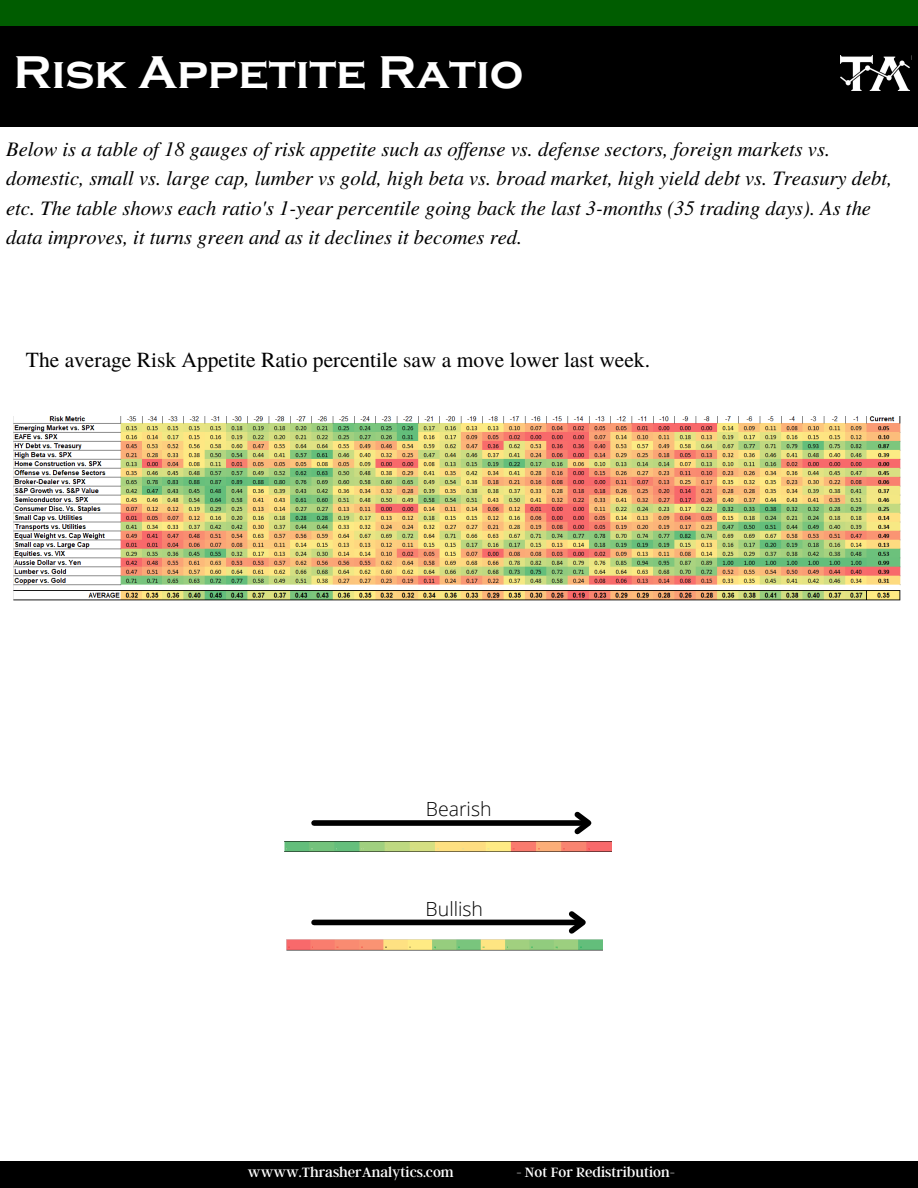
<style>
.page{position:relative;width:918px;height:1188px;background:#fff}
.page>*{position:absolute;margin:0;border:0;box-sizing:border-box;transform-origin:0 0}
.t1{font:700 47.25px "Copperplate Gothic";color:#fff}
.t2{font:21.45px "Te X Gyre Termes";color:#000}
.t3{font:italic 20.55px/29.2px "Te X Gyre Termes";color:#000}
.t4{font:300 19.5px "Open Sans";color:#000}
.t5{font:15px "Argent CF";color:#fff}
</style>
<div class="page">
<div style="left:0;top:0;width:918px;height:27px;background:#005c00"></div>
<div style="left:0;top:1162px;width:918px;height:26px;background:#000"></div>
<div style="left:0;top:26px;width:918px;height:101px;background:#000"></div>
<img style="left:840px;top:56px;width:70px;height:35px">
<img style="left:285px;top:842px;width:326px;height:10px">
<div style="left:314px;top:820px;width:273px;height:6px;background:#000"></div>
<svg style="left:569px;top:811px;width:23px;height:24px"></svg>
<img style="left:286px;top:940px;width:317px;height:11px">
<div style="left:314px;top:920px;width:268px;height:5px;background:#000"></div>
<svg style="left:564px;top:911px;width:22px;height:23px"></svg>
<img style="left:14px;top:416px;width:887px;height:185px">
<h1 class="t1" style="left:14px;top:46px;width:511px">Risk Appetite Ratio</h1>
<p class="t3" style="left:6px;top:133px;width:888px">Below is a table of 18 gauges of risk appetite such as offense vs. defense sectors, foreign markets vs. domestic, small vs. large cap, lumber vs gold, high beta vs. broad market, high yield debt vs. Treasury debt, etc. The table shows each ratio's 1-year percentile going back the last 3-months (35 trading days). As the data improves, it turns green and as it declines it becomes red.</p>
<p class="t2" style="left:26px;top:344px;width:626px">The average Risk Appetite Ratio percentile saw a move lower last week.</p>
<p class="t4" style="left:426px;top:795px;width:67px">Bearish</p>
<p class="t4" style="left:426px;top:895px;width:59px">Bullish</p>
<p class="t5" style="left:248px;top:1162px;width:207px">wwww.ThrasherAnalytics.com</p>
<p class="t5" style="left:516px;top:1162px;width:160px">- Not For Redistribution-</p>
</div>
